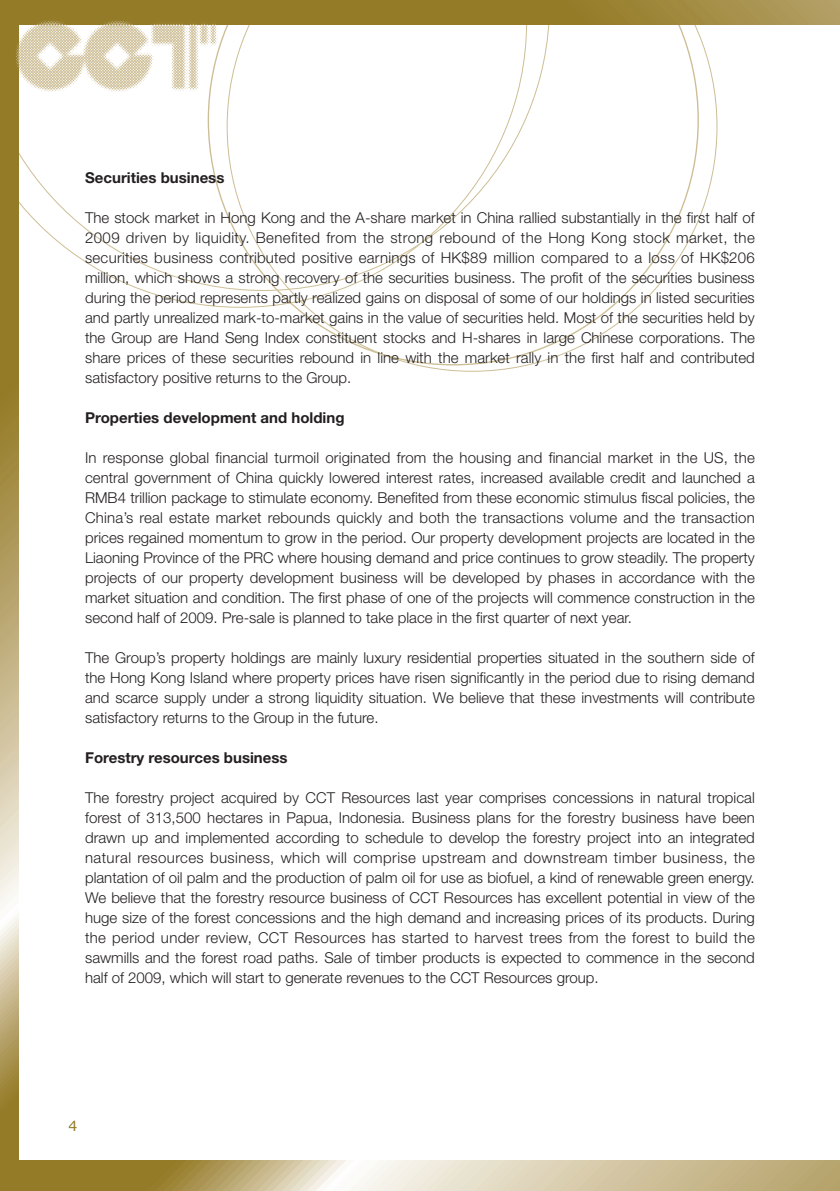
<style>
.page{position:relative;width:840px;height:1191px;background:#fff}
.page>*{position:absolute;margin:0;border:0;box-sizing:border-box;transform-origin:0 0}
.t1{font:300 15px/20px "Helvetica Neue LT Std";color:#231f20;text-align:justify}
.t2{font:700 15px "Helvetica Neue LT Std";color:#231f20}
.t3{font:14px "Verdana";color:#937b28}
</style>
<div class="page">
<svg style="left:295px;top:25px;width:422px;height:346px"></svg>
<svg style="left:144px;top:291px;width:382px;height:17px"></svg>
<svg style="left:19px;top:25px;width:530px;height:266px"></svg>
<svg style="left:19px;top:0;width:820px;height:25px;background:#988132"></svg>
<svg style="left:0;top:0;width:19px;height:1160px;background:#b29f64"></svg>
<svg style="left:0;top:1160px;width:839px;height:31px;background:#c6b78b"></svg>
<img style="left:11px;top:17px;width:211px;height:78px">
<p class="t2" style="left:85px;top:172px;width:141px">Securities business</p>
<p class="t1" style="left:85px;top:209px;width:670px">The stock market in Hong Kong and the A-share market in China rallied substantially in the first half of 2009 driven by liquidity. Bene fited from the strong rebound of the Hong Kong stock market, the securities business contributed positive earnings of HK$89 million compared to a loss of HK$206 million, which shows a strong recovery of the securities business. The profit of the securities business during the period represents partly realized gains on disposal of some of our holdings in listed securities and partly unrealized mark-to-market gains in the value of securities held. Most of the securities held by the Group are Hand Seng Index constituent stocks and H-shares in large Chinese corporations. The share prices of these securities rebound in line with the market rally in the first half and contributed satisfactory positive returns to the Group.</p>
<p class="t2" style="left:85px;top:412px;width:261px">Properties development and holding</p>
<p class="t1" style="left:85px;top:449px;width:671px">In response global financial turmoil originated from the housing and financial market in the US, the central government of China quickly lowered interest rates, increased available credit and launched a RMB4 trillion package to stimulate economy. Benefited from these economic stimulus fiscal policies, the China’s real estate market rebounds quickly and both the transactions volume and the transaction prices regained momentum to grow in the period. Our property development projects are located in the Liaoning Province of the PRC where housing demand and price continues to grow steadily. The property projects of our property development business will be developed by phases in accordance with the market situation and condition. The first phase of one of the projects will commence construction in the second half of 2009. Pre-sale is planned to take place in the first quarter of next year.</p>
<p class="t1" style="left:85px;top:649px;width:670px">The Group’s property holdings are mainly luxury residential properties situated in the southern side of the Hong Kong Island where property prices have risen significantly in the period due to rising demand and scarce supply under a strong liquidity situation. We believe that these investments will contribute satisfactory returns to the Group in the future.</p>
<p class="t2" style="left:85px;top:752px;width:204px">Forestry resources business</p>
<p class="t1" style="left:85px;top:789px;width:670px">The forestry project acquired by CCT Resources last year comprises concessions in natural tropical forest of 313,500 hectares in Papua, Indonesia. Business plans for the forestry business have been drawn up and implemented according to schedule to develop the forestry project into an integrated natural resources business, which will comprise upstream and downstream timber business, the plantation of oil palm and the production of palm oil for use as biofuel, a kind of renewable green energy.<br>We believe that the forestry resource business of CCT Resources has excellent potential in view of the huge size of the forest concessions and the high demand and increasing prices of its products. During the period under review, CCT Resources has started to harvest trees from the forest to build the sawmills and the forest road paths. Sale of timber products is expected to commence in the second half of 2009, which will start to generate revenues to the CCT Resources group.</p>
<p class="t3" style="left:68px;top:1116px;width:10px">4</p>
</div>
